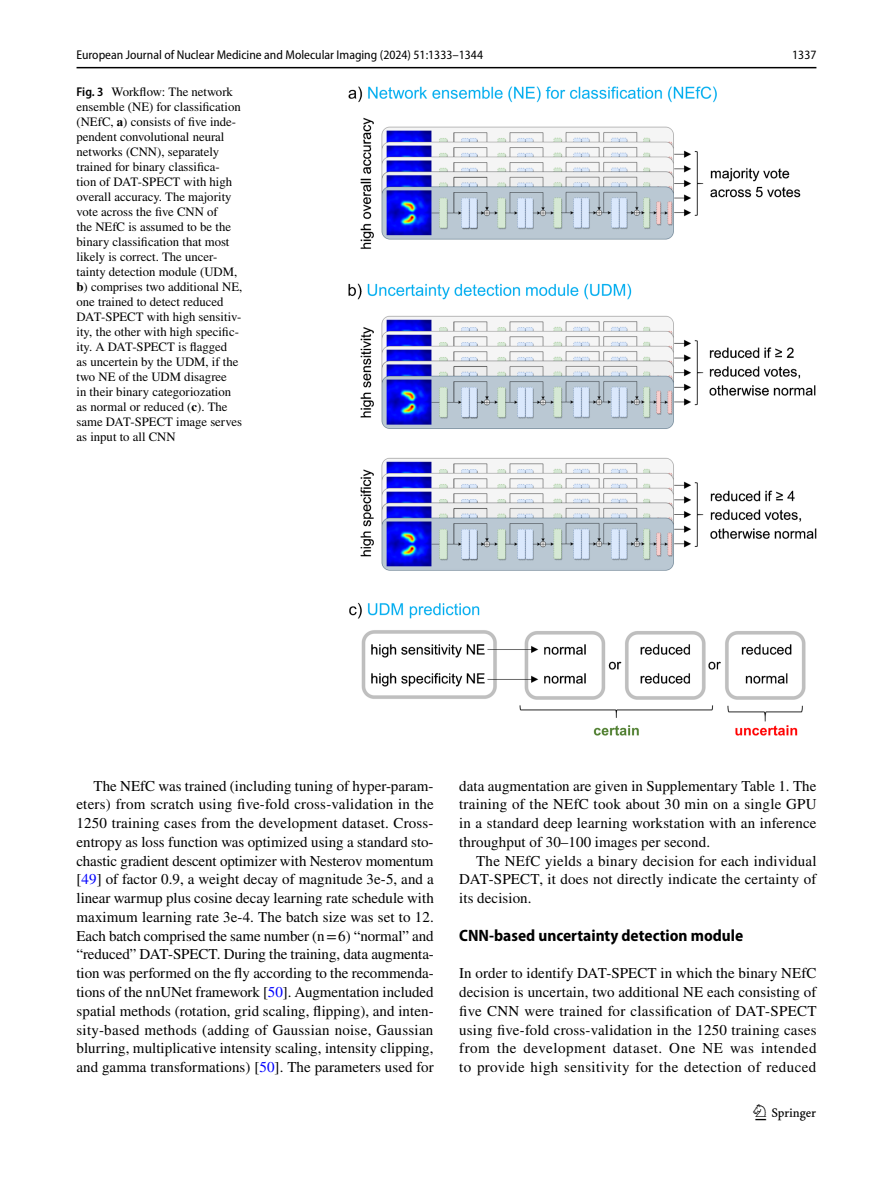
<style>
.page{position:relative;width:893px;height:1187px;background:#fff}
.page>*{position:absolute;margin:0;border:0;box-sizing:border-box;transform-origin:0 0}
.t1{font:22.5px "Springnew Regular 3";color:#000}
.t2{font:700 semi-condensed 16.5px "Myriad Pro";color:#000}
.t3{font:15px/18.8px "STIX";letter-spacing:.01em;color:#000;text-align:justify}
.t4{font:12.75px/15px "STIX";color:#000}
.t5{font:semi-condensed 12.75px "Myriad Pro";color:#000}
.s1{font-family:"Myriad Pro";font-weight:600;font-stretch:semi-condensed}
.s2{font-weight:700}
.s3{color:#00f}
</style>
<div class="page">
<hr style="left:77px;top:67px;width:739px;height:1px;background:#000">
<img style="left:349px;top:87px;width:467px;height:648px">
<p class="t5" style="left:77px;top:48px;width:408px">European Journal of Nuclear Medicine and Molecular Imaging (2024) 51:1333–1344</p>
<p class="t5" style="left:792px;top:48px;width:26px">1337</p>
<p class="t4" style="left:77px;top:85px;width:167px"><span class="s1">Fig. 3</span> Workflow: The network ensemble (NE) for classification (NEfC, <span class="s2">a</span>) consists of five inde&shy;pendent convolutional neural networks (CNN), separately trained for binary classifica&shy;tion of DAT-SPECT with high overall accuracy. The majority vote across the five CNN of<br>the NEfC is assumed to be the binary classification that most likely is correct. The uncer&shy;tainty detection module (UDM, <span class="s2">b</span>) comprises two additional NE, one trained to detect reduced<br>DAT-SPECT with high sensitiv&shy;ity, the other with high specific&shy;ity. A DAT-SPECT is flagged<br>as uncertein by the UDM, if the two NE of the UDM disagree<br>in their binary categoriozation as normal or reduced (<span class="s2">c</span>). The same DAT-SPECT image serves as input to all CNN</p>
<p class="t3" style="left:77px;top:777px;width:359px;text-indent:17px">The NEfC was trained (including tuning of hyper-param&shy;eters) from scratch using five-fold cross-validation in the 1250 training cases from the development dataset. Cross&shy;entropy as loss function was optimized using a standard sto&shy;chastic gradient descent optimizer with Nesterov momentum [<span class="s3">49</span>] of factor 0.9, a weight decay of magnitude 3e-5, and a linear warmup plus cosine decay learning rate schedule with maximum learning rate 3e-4. The batch size was set to 12.<br>Each batch comprised the same number (n=6) “normal” and “reduced” DAT-SPECT. During the training, data augmenta&shy;tion was performed on the fly according to the recommenda&shy;tions of the nnUNet framework [<span class="s3">50</span>]. Augmentation included spatial methods (rotation, grid scaling, flipping), and inten&shy;sity-based methods (adding of Gaussian noise, Gaussian blurring, multiplicative intensity scaling, intensity clipping, and gamma transformations) [<span class="s3">50</span>]. The parameters used for</p>
<p class="t3" style="left:459px;top:777px;width:359px">data augmentation are given in Supplementary Table 1. The training of the NEfC took about 30 min on a single GPU in a standard deep learning workstation with an inference throughput of 30–100 images per second.</p>
<p class="t3" style="left:459px;top:852px;width:359px;text-indent:17px">The NEfC yields a binary decision for each individual DAT-SPECT, it does not directly indicate the certainty of its decision.</p>
<p class="t2" style="left:459px;top:925px;width:286px">CNN‑based uncertainty detection module</p>
<p class="t3" style="left:459px;top:964px;width:359px">In order to identify DAT-SPECT in which the binary NEfC decision is uncertain, two additional NE each consisting of five CNN were trained for classification of DAT-SPECT using five-fold cross-validation in the 1250 training cases from the development dataset. One NE was intended to provide high sensitivity for the detection of reduced</p>
<h1 class="t1" style="left:755px;top:1104px;width:62px">1 3</h1>
</div>
